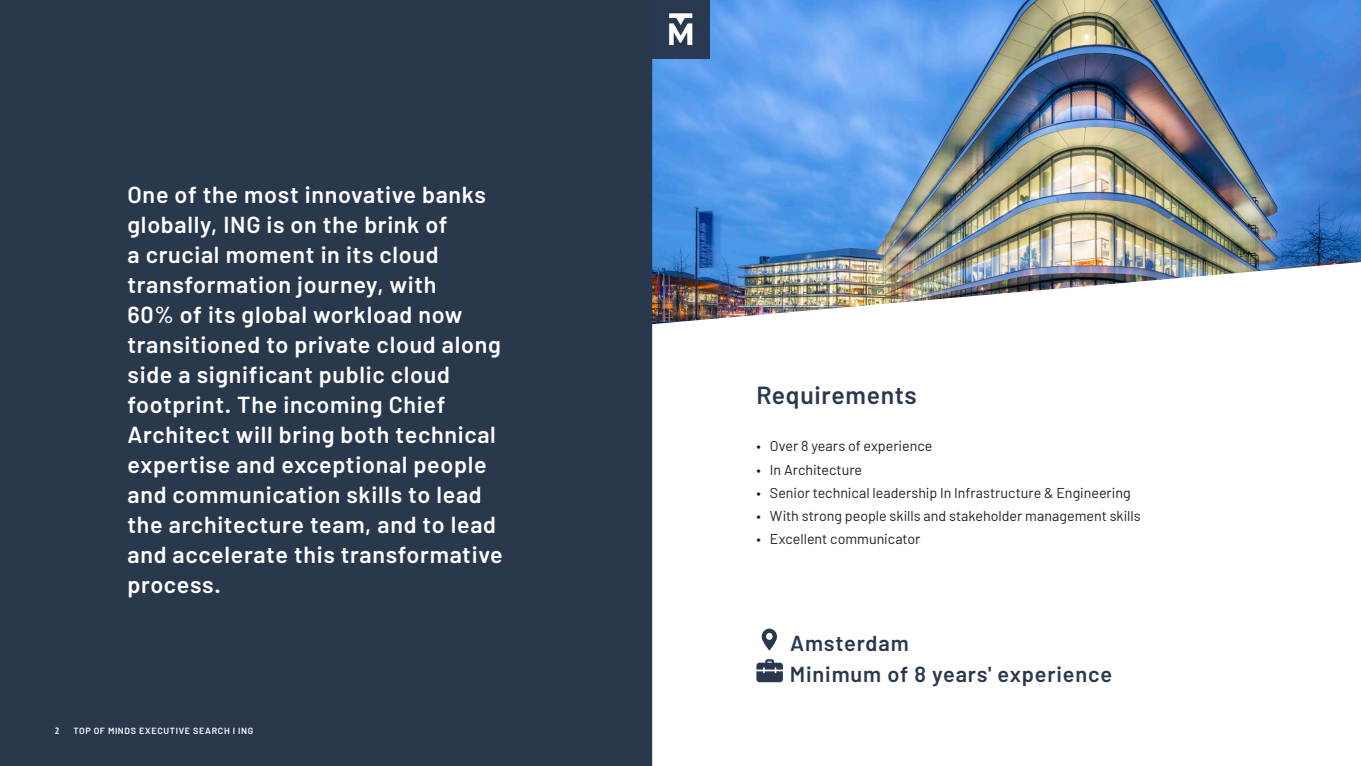
<style>
.page{position:relative;width:1361px;height:766px;background:#fff}
.page>*{position:absolute;margin:0;border:0;box-sizing:border-box;transform-origin:0 0}
.t1{font:600 24.75px "Barlow";letter-spacing:.025em;color:#2a384e}
.t2{font:600 23.25px/30px "Barlow";letter-spacing:.03em;color:#fff}
.t3{font:600 21.75px "Barlow";letter-spacing:.04em;color:#2a384e}
.t4{font:14.25px "Barlow";color:#231f20}
.t5{font:600 9px "Barlow";letter-spacing:.07em;color:#fff}
.t6{font:700 condensed 9px "Open Sans";color:#fff}
</style>
<div class="page">
<img style="left:652px;top:0;width:708px;height:262px">
<svg style="left:652px;top:262px;width:709px;height:503px"></svg>
<div style="left:0;top:0;width:652px;height:765px;background:#2a384e"></div>
<img style="left:652px;top:0;width:57px;height:58px">
<svg style="left:761px;top:628px;width:16px;height:22px"></svg>
<svg style="left:756px;top:659px;width:27px;height:23px"></svg>
<p class="t2" style="left:127px;top:179px;width:377px">One of the most innovative banks globally, ING is on the brink of<br>a crucial moment in its cloud transformation journey, with<br>60% of its global workload now transitioned to private cloud along side a significant public cloud footprint. The incoming Chief<br>Architect will bring both technical expertise and exceptional people and communication skills to lead the architecture team, and to lead and accelerate this transformative process.</p>
<p class="t6" style="left:55px;top:724px;width:6px">2</p>
<p class="t5" style="left:73px;top:725px;width:181px">TOP OF MINDS EXECUTIVE SEARCH I ING</p>
<p class="t1" style="left:756px;top:379px;width:162px">Requirements</p>
<p class="t4" style="left:756px;top:436px;width:177px">• Over 8 years of experience</p>
<p class="t4" style="left:756px;top:459px;width:107px">• In Architecture</p>
<p class="t4" style="left:756px;top:482px;width:376px">• Senior technical leadership In Infrastructure &amp; Engineering</p>
<p class="t4" style="left:756px;top:505px;width:386px">• With strong people skills and stakeholder management skills</p>
<p class="t4" style="left:756px;top:528px;width:165px">• Excellent communicator</p>
<p class="t3" style="left:790px;top:629px;width:120px">Amsterdam</p>
<p class="t3" style="left:790px;top:660px;width:324px">Minimum of 8 years' experience</p>
</div>
